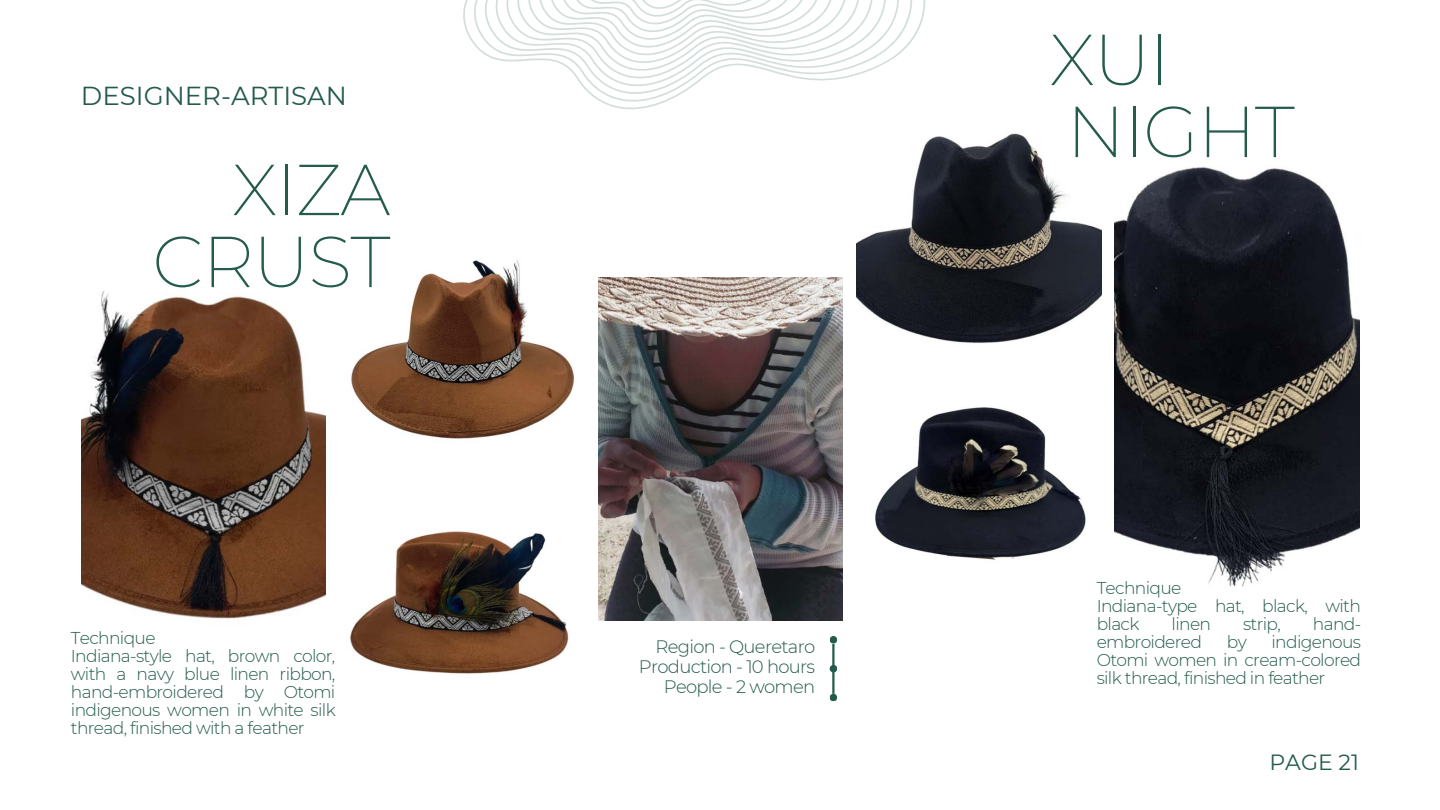
<style>
.page{position:relative;width:1440px;height:810px;background:#fff}
.page>*{position:absolute;margin:0;border:0;box-sizing:border-box;transform-origin:0 0}
.t1{font:200 72px/72px "Montserrat";letter-spacing:-.02em;color:#245b4d}
.t2{font:26px "Montserrat";color:#245b4d}
.t3{font:22px "Montserrat";color:#245b4d}
.t4{font:300 18px "Montserrat";letter-spacing:-.04em;color:#245b4d}
.t5{font:300 17.1px/18px "Montserrat";letter-spacing:-.04em;color:#245b4d;text-align:justify}
</style>
<div class="page">
<img style="left:81px;top:291px;width:245px;height:328px">
<svg style="left:463px;top:0;width:463px;height:110px"></svg>
<img style="left:351px;top:260px;width:224px;height:179px">
<img style="left:350px;top:531px;width:219px;height:143px">
<img style="left:598px;top:278px;width:245px;height:343px">
<img style="left:857px;top:81px;width:244px;height:262px">
<img style="left:875px;top:407px;width:211px;height:153px">
<img style="left:1115px;top:166px;width:244px;height:421px">
<hr style="left:832px;top:644px;width:3px;height:50px;background:#245b4d">
<div style="left:830px;top:636px;width:7px;height:8px;background:#245b4d;border-radius:50%"></div>
<div style="left:830px;top:665px;width:7px;height:7px;background:#245b4d;border-radius:50%"></div>
<div style="left:830px;top:694px;width:7px;height:7px;background:#245b4d;border-radius:50%"></div>
<p class="t2" style="left:81px;top:80px;width:268px">DESIGNER-ARTISAN</p>
<p class="t1" style="left:232px;top:153px;width:160px">XIZA</p>
<p class="t1" style="left:152px;top:225px;width:240px">CRUST</p>
<p class="t5" style="left:71px;top:629px;width:86px">Technique</p>
<p class="t5" style="left:71px;top:647px;width:266px">Indiana-style hat, brown color, with a navy blue linen ribbon, hand-embroidered by Otomi indigenous women in white silk thread, finished with a feather</p>
<p class="t4" style="left:656px;top:635px;width:161px">Region - Queretaro</p>
<p class="t4" style="left:639px;top:656px;width:178px">Production - 10 hours</p>
<p class="t4" style="left:664px;top:676px;width:153px">People - 2 women</p>
<p class="t1" style="left:1050px;top:23px;width:247px">XUI<br>NIGHT</p>
<p class="t5" style="left:1097px;top:579px;width:86px">Technique</p>
<p class="t5" style="left:1097px;top:597px;width:266px">Indiana-type hat, black, with black</p>
<p class="t5" style="left:1172px;top:615px;width:41px">linen</p>
<p class="t5" style="left:1243px;top:615px;width:39px">strip,</p>
<p class="t5" style="left:1313px;top:615px;width:50px">hand-</p>
<p class="t5" style="left:1097px;top:633px;width:107px">embroidered</p>
<p class="t5" style="left:1227px;top:633px;width:21px">by</p>
<p class="t5" style="left:1097px;top:633px;width:266px;text-indent:175px">indigenous Otomi women in cream-colored silk thread, finished in feather</p>
<p class="t3" style="left:1270px;top:748px;width:91px">PAGE 21</p>
</div>
